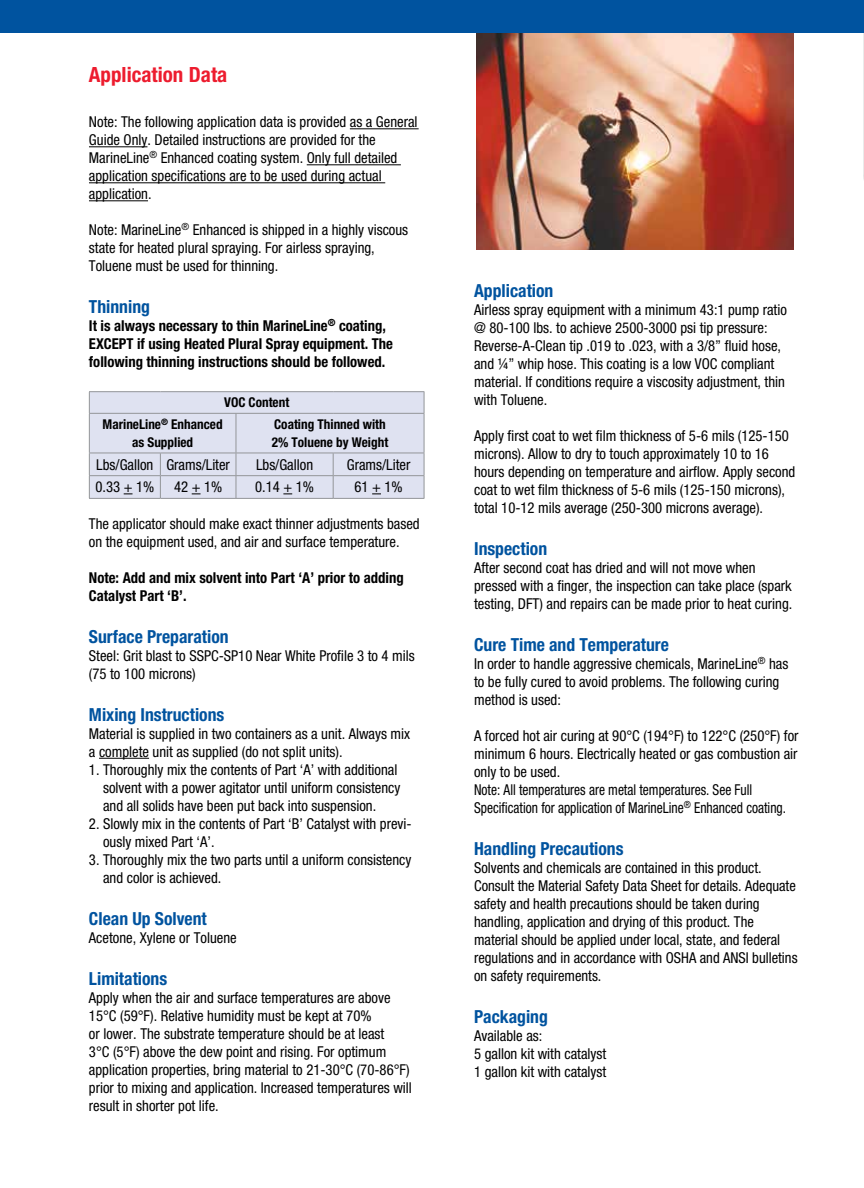
<style>
.page{position:relative;width:864px;height:1188px;background:#fff}
.page>*{position:absolute;margin:0;border:0;box-sizing:border-box;transform-origin:0 0}
.t1{font:700 condensed 21px "Helvetica Neue LT Std";color:#ed1c2e}
.t2{font:700 condensed 18px "Helvetica Neue LT Std";color:#00539f}
.t3{font:condensed 15px/18px "Helvetica Neue LT Std";color:#000}
.t4{font:700 condensed 15px/18px "Helvetica Neue LT Std";color:#000}
.t5{font:700 condensed 13.5px/18px "Helvetica Neue LT Std";color:#000;text-align:center}
</style>
<div class="page">
<img style="left:476px;top:33px;width:318px;height:216px">
<hr style="left:863px;top:26px;width:1px;height:155px;background:#ebebeb">
<div style="left:0;top:0;width:864px;height:33px;background:#00539f"></div>
<hr style="left:350px;top:128px;width:69px;height:1px;background:#000">
<hr style="left:89px;top:146px;width:58px;height:1px;background:#000">
<hr style="left:307px;top:164px;width:94px;height:1px;background:#000">
<hr style="left:89px;top:182px;width:296px;height:1px;background:#000">
<hr style="left:89px;top:200px;width:59px;height:1px;background:#000">
<hr style="left:99px;top:758px;width:50px;height:1px;background:#000">
<hr style="left:89px;top:391px;width:71px;height:1px;background:#939598">
<hr style="left:160px;top:391px;width:76px;height:1px;background:#939598">
<hr style="left:236px;top:391px;width:97px;height:1px;background:#939598">
<hr style="left:333px;top:391px;width:91px;height:1px;background:#939598">
<hr style="left:89px;top:498px;width:71px;height:1px;background:#939598">
<hr style="left:160px;top:498px;width:76px;height:1px;background:#939598">
<hr style="left:236px;top:498px;width:97px;height:1px;background:#939598">
<hr style="left:333px;top:498px;width:91px;height:1px;background:#939598">
<svg style="left:89px;top:392px;width:336px;height:106px;background:#daddec"></svg>
<h1 class="t1" style="left:89px;top:61px;width:140px">Application Data</h1>
<p class="t3" style="left:89px;top:113px;width:330px">Note: The following application data is provided as a General Guide Only. Detailed instructions are provided for the MarineLine<sup>®</sup> Enhanced coating system. Only full detailed application specifications are to be used during actual application.</p>
<p class="t3" style="left:89px;top:221px;width:321px">Note: MarineLine<sup>®</sup> Enhanced is shipped in a highly viscous state for heated plural spraying. For airless spraying,<br>Toluene must be used for thinning.</p>
<p class="t2" style="left:89px;top:296px;width:63px">Thinning</p>
<p class="t4" style="left:89px;top:317px;width:306px">It is always necessary to thin MarineLine<sup>®</sup> coating,<br>EXCEPT if using Heated Plural Spray equipment. The following thinning instructions should be followed.</p>
<p class="t5" style="left:224px;top:393px;width:67px">VOC Content</p>
<p class="t5" style="left:103px;top:415px;width:122px">MarineLine<sup>®</sup> Enhanced as Supplied</p>
<p class="t5" style="left:272px;top:415px;width:118px;text-align:left">Coating Thinned with<br>2% Toluene by Weight</p>
<p class="t3" style="left:96px;top:455px;width:135px">Lbs/Gallon Grams/Liter</p>
<p class="t3" style="left:256px;top:455px;width:59px">Lbs/Gallon</p>
<p class="t3" style="left:347px;top:455px;width:65px">Grams/Liter</p>
<p class="t3" style="left:95px;top:478px;width:60px">0.33 + 1%</p>
<p class="t3" style="left:174px;top:478px;width:50px">42 + 1%</p>
<p class="t3" style="left:255px;top:478px;width:60px">0.14 + 1%</p>
<p class="t3" style="left:355px;top:478px;width:50px">61 + 1%</p>
<p class="t3" style="left:89px;top:514px;width:332px">The applicator should make exact thinner adjustments based on the equipment used, and air and surface temperature.</p>
<p class="t4" style="left:89px;top:568px;width:316px">Note: Add and mix solvent into Part ‘A’ prior to adding<br>Catalyst Part ‘B’.</p>
<p class="t2" style="left:89px;top:625px;width:141px">Surface Preparation</p>
<p class="t3" style="left:89px;top:646px;width:327px">Steel: Grit blast to SSPC-SP10 Near White Profile 3 to 4 mils (75 to 100 microns)</p>
<p class="t2" style="left:89px;top:703px;width:137px">Mixing Instructions</p>
<p class="t3" style="left:89px;top:724px;width:323px">Material is supplied in two containers as a unit. Always mix a complete unit as supplied (do not split units).</p>
<p class="t3" style="left:103px;top:760px;width:299px;text-indent:-14px">1. Thoroughly mix the contents of Part ‘A’ with additional solvent with a power agitator until uniform consistency and all solids have been put back into suspension.</p>
<p class="t3" style="left:103px;top:814px;width:310px;text-indent:-14px">2. Slowly mix in the contents of Part ‘B’ Catalyst with previ&shy;ously mixed Part ‘A’.</p>
<p class="t3" style="left:103px;top:850px;width:310px;text-indent:-14px">3. Thoroughly mix the two parts until a uniform consistency and color is achieved.</p>
<p class="t2" style="left:89px;top:907px;width:119px">Clean Up Solvent</p>
<p class="t3" style="left:89px;top:928px;width:149px">Acetone, Xylene or Toluene</p>
<p class="t2" style="left:89px;top:967px;width:80px">Limitations</p>
<p class="t3" style="left:89px;top:988px;width:324px">Apply when the air and surface temperatures are above 15°C (59°F). Relative humidity must be kept at 70%<br>or lower. The substrate temperature should be at least<br>3°C (5°F) above the dew point and rising. For optimum application properties, bring material to 21-30°C (70-86°F) prior to mixing and application. Increased temperatures will result in shorter pot life.</p>
<p class="t2" style="left:474px;top:280px;width:81px">Application</p>
<p class="t3" style="left:474px;top:300px;width:314px">Airless spray equipment with a minimum 43:1 pump ratio @ 80-100 lbs. to achieve 2500-3000 psi tip pressure:<br>Reverse-A-Clean tip .019 to .023, with a 3/8” fluid hose, and ¼” whip hose. This coating is a low VOC compliant material. If conditions require a viscosity adjustment, thin with Toluene.</p>
<p class="t3" style="left:474px;top:426px;width:323px">Apply first coat to wet film thickness of 5-6 mils (125-150 microns). Allow to dry to touch approximately 10 to 16 hours depending on temperature and airflow. Apply second coat to wet film thickness of 5-6 mils (125-150 microns), total 10-12 mils average (250-300 microns average).</p>
<p class="t2" style="left:474px;top:538px;width:75px">Inspection</p>
<p class="t3" style="left:474px;top:558px;width:320px">After second coat has dried and will not move when pressed with a finger, the inspection can take place (spark testing, DFT) and repairs can be made prior to heat curing.</p>
<p class="t2" style="left:474px;top:634px;width:196px">Cure Time and Temperature</p>
<p class="t3" style="left:474px;top:654px;width:316px">In order to handle aggressive chemicals, MarineLine<sup>®</sup> has to be fully cured to avoid problems. The following curing method is used:</p>
<p class="t3" style="left:474px;top:726px;width:326px">A forced hot air curing at 90°C (194°F) to 122°C (250°F) for minimum 6 hours. Electrically heated or gas combustion air only to be used.<br>Note: All temperatures are metal temperatures. See Full Specification for application of MarineLine<sup>®</sup> Enhanced coating.</p>
<p class="t2" style="left:474px;top:838px;width:151px">Handling Precautions</p>
<p class="t3" style="left:474px;top:858px;width:325px">Solvents and chemicals are contained in this product.<br>Consult the Material Safety Data Sheet for details. Adequate safety and health precautions should be taken during handling, application and drying of this product. The material should be applied under local, state, and federal regulations and in accordance with OSHA and ANSI bulletins on safety requirements.</p>
<p class="t2" style="left:474px;top:1006px;width:75px">Packaging</p>
<p class="t3" style="left:474px;top:1026px;width:134px">Available as:<br>5 gallon kit with catalyst<br>1 gallon kit with catalyst</p>
</div>
